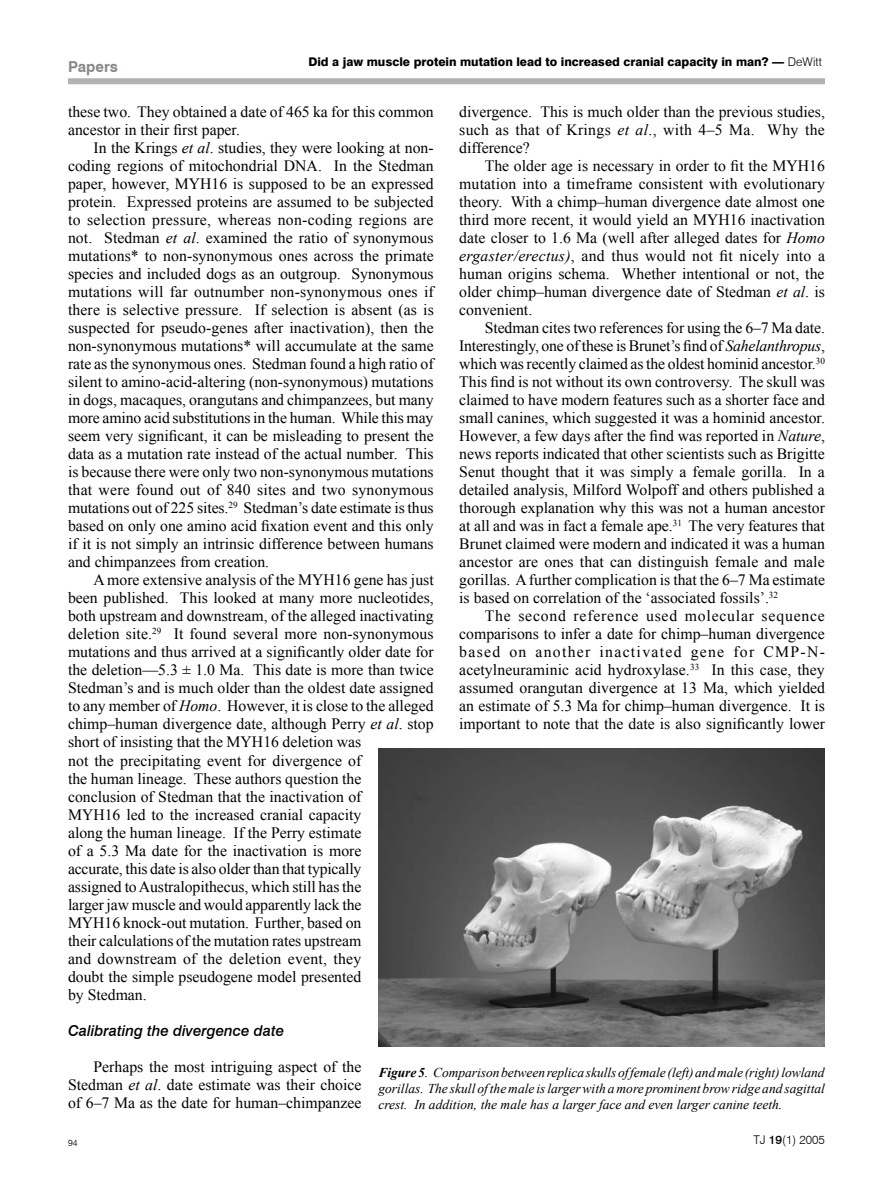
<style>
.page{position:relative;width:893px;height:1191px;background:#fff}
.page>*{position:absolute;margin:0;border:0;box-sizing:border-box;transform-origin:0 0}
.t1{font:15.75px/18px "Times New Roman";color:#000;text-align:justify}
.t2{font:italic 500 15px "Swiss 721 BT";color:#000}
.t3{font:700 15px "Swiss 721 BT";color:#878889}
.t4{font:italic 13.5px/16.2px "Times New Roman";color:#000;text-align:justify}
.t5{font:800 12px "Swiss 721 BT";color:#000}
.t6{font:300 12px "Swiss 721 BT";color:#000}
.t7{font:300 9px "Swiss 721 BT";color:#000}
.s1{font-weight:300}
.s2{font-style:italic}
.s3{font-weight:700}
.s4{font-weight:500}
</style>
<div class="page">
<div style="left:68px;top:78px;width:757px;height:6px;background:#b1b2b4"></div>
<img style="left:378px;top:748px;width:447px;height:298px">
<p class="t5" style="left:308px;top:54px;width:515px">Did a jaw muscle protein mutation lead to increased cranial capacity in man? — <span class="s1">DeWitt</span></p>
<p class="t3" style="left:68px;top:58px;width:51px">Papers</p>
<p class="t1" style="left:68px;top:103px;width:367px">these two. They obtained a date of 465 ka for this common ancestor in their first paper.</p>
<p class="t1" style="left:68px;top:139px;width:367px;text-indent:26px">In the Krings <span class="s2">et al</span>. studies, they were looking at non&shy;coding regions of mitochondrial DNA. In the Stedman paper, however, MYH16 is supposed to be an expressed protein. Expressed proteins are assumed to be subjected to selection pressure, whereas non-coding regions are not. Stedman <span class="s2">et al</span>. examined the ratio of synonymous mutations* to non-synonymous ones across the primate species and included dogs as an outgroup. Synonymous mutations will far outnumber non-synonymous ones if there is selective pressure. If selection is absent (as is suspected for pseudo-genes after inactivation), then the non-synonymous mutations* will accumulate at the same rate as the synonymous ones. Stedman found a high ratio of silent to amino-acid-altering (non-synonymous) mutations in dogs, macaques, orangutans and chimpanzees, but many more amino acid substitutions in the human. While this may seem very significant, it can be misleading to present the data as a mutation rate instead of the actual number. This is because there were only two non-synonymous mutations that were found out of 840 sites and two synonymous mutations out of 225 sites.<sup>29</sup> Stedman’s date estimate is thus based on only one amino acid fixation event and this only if it is not simply an intrinsic difference between humans and chimpanzees from creation.</p>
<p class="t1" style="left:68px;top:571px;width:367px;text-align:left;text-indent:26px">A more extensive analysis of the MYH16 gene has just been published. This looked at many more nucleotides, both upstream and downstream, of the alleged inactivating deletion site.<sup>29</sup> It found several more non-synonymous mutations and thus arrived at a significantly older date for the deletion—5.3 ± 1.0 Ma. This date is more than twice Stedman’s and is much older than the oldest date assigned to any member of <span class="s2">Homo</span>. However, it is close to the alleged chimp–human divergence date, although Perry <span class="s2">et al</span>. stop short of insisting that the MYH16 deletion was<br>not the precipitating event for divergence of<br>the human lineage. These authors question the<br>conclusion of Stedman that the inactivation of<br>MYH16 led to the increased cranial capacity<br>along the human lineage. If the Perry estimate<br>of a 5.3 Ma date for the inactivation is more<br>accurate, this date is also older than that typically<br>assigned to Australopithecus, which still has the<br>larger jaw muscle and would apparently lack the<br>MYH16 knock-out mutation. Further, based on<br>their calculations of the mutation rates upstream<br>and downstream of the deletion event, they<br>doubt the simple pseudogene model presented<br>by Stedman.</p>
<p class="t2" style="left:68px;top:1021px;width:218px">Calibrating the divergence date</p>
<p class="t1" style="left:68px;top:1057px;width:295px;text-indent:26px">Perhaps the most intriguing aspect of the Stedman <span class="s2">et al</span>. date estimate was their choice of 6–7 Ma as the date for human–chimpanzee</p>
<p class="t1" style="left:459px;top:103px;width:367px">divergence. This is much older than the previous studies, such as that of Krings <span class="s2">et al</span>., with 4–5 Ma. Why the difference?</p>
<p class="t1" style="left:459px;top:157px;width:367px;text-indent:26px">The older age is necessary in order to fit the MYH16 mutation into a timeframe consistent with evolutionary theory. With a chimp–human divergence date almost one third more recent, it would yield an MYH16 inactivation date closer to 1.6 Ma (well after alleged dates for <span class="s2">Homo ergaster/erectus)</span>, and thus would not fit nicely into a human origins schema. Whether intentional or not, the older chimp–human divergence date of Stedman <span class="s2">et al</span>. is convenient.</p>
<p class="t1" style="left:459px;top:319px;width:367px;text-indent:26px">Stedman cites two references for using the 6–7 Ma date.<br>Interestingly, one of these is Brunet’s find of <span class="s2">Sahelanthropus</span>, which was recently claimed as the oldest hominid ancestor.<sup>30<br></sup>This find is not without its own controversy. The skull was claimed to have modern features such as a shorter face and small canines, which suggested it was a hominid ancestor.<br>However, a few days after the find was reported in <span class="s2">Nature</span>, news reports indicated that other scientists such as Brigitte Senut thought that it was simply a female gorilla. In a detailed analysis, Milford Wolpoff and others published a thorough explanation why this was not a human ancestor at all and was in fact a female ape.<sup>31</sup> The very features that Brunet claimed were modern and indicated it was a human ancestor are ones that can distinguish female and male gorillas. A further complication is that the 6–7 Ma estimate is based on correlation of the ‘associated fossils’.<sup>32</sup></p>
<p class="t1" style="left:459px;top:607px;width:367px;text-indent:26px">The second reference used molecular sequence comparisons to infer a date for chimp–human divergence based on another inactivated gene for CMP-N&shy;acetylneuraminic acid hydroxylase.<sup>33</sup> In this case, they assumed orangutan divergence at 13 Ma, which yielded an estimate of 5.3 Ma for chimp–human divergence. It is important to note that the date is also significantly lower</p>
<p class="t4" style="left:378px;top:1063px;width:448px"><span class="s3">Figure 5</span>. Comparison between replica skulls of female (left) and male (right) lowland gorillas. The skull of the male is larger with a more prominent brow ridge and sagittal crest. In addition, the male has a larger face and even larger canine teeth.</p>
<p class="t7" style="left:68px;top:1137px;width:11px">94</p>
<p class="t6" style="left:753px;top:1132px;width:73px">TJ <span class="s4">19</span>(1) 2005</p>
</div>
